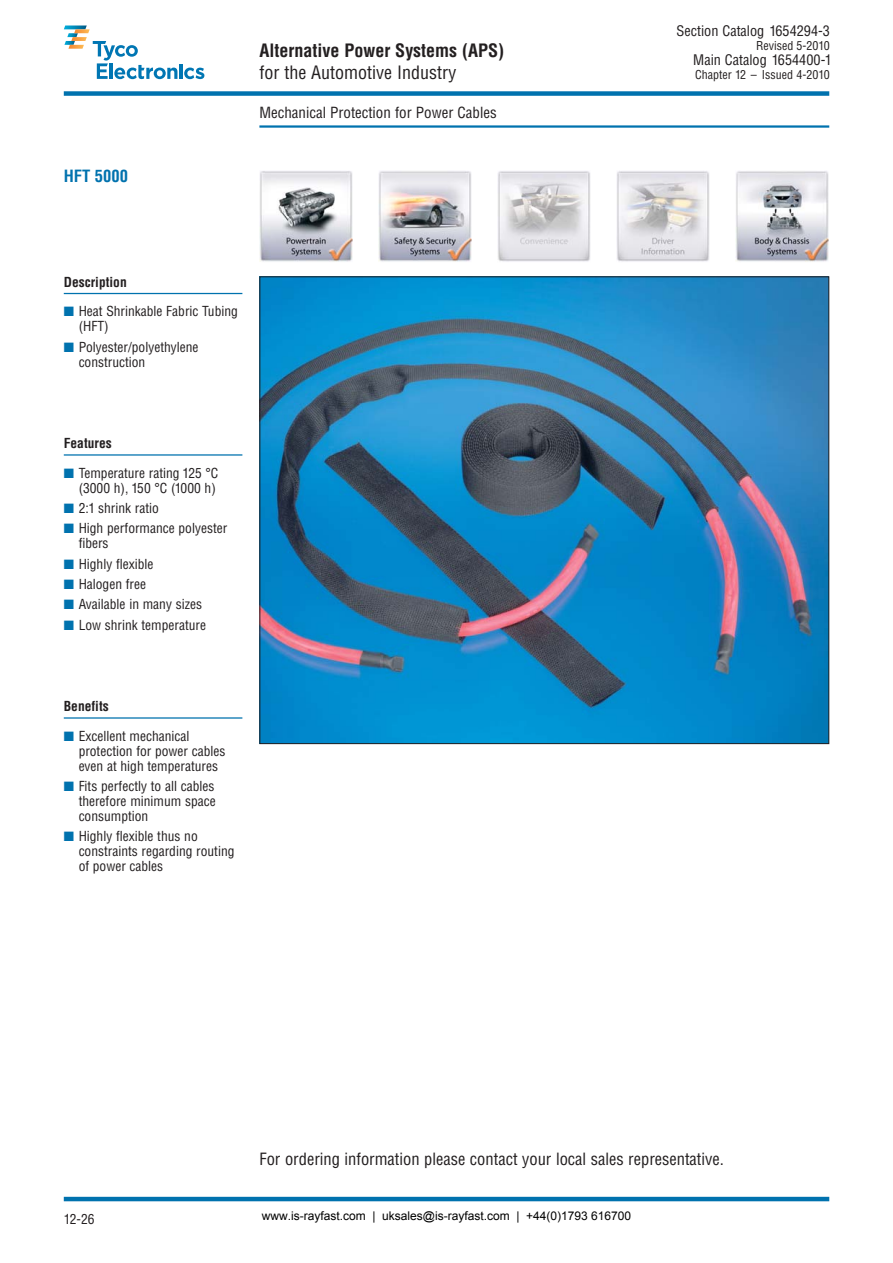
<style>
.page{position:relative;width:893px;height:1263px;background:#fff}
.page>*{position:absolute;margin:0;border:0;box-sizing:border-box;transform-origin:0 0}
.t1{font:700 condensed 18px "Helvetica";color:#231f20}
.t2{font:condensed 18px "Helvetica";color:#231f20}
.t3{font:condensed 16.5px "Helvetica";color:#231f20}
.t4{font:700 condensed 16.5px "Helvetica";color:#0072ae}
.t5{font:condensed 15px "Helvetica";color:#231f20}
.t6{font:condensed 14.25px "Helvetica";color:#231f20}
.t7{font:condensed 13.5px/15px "Helvetica";color:#231f20}
.t8{font:700 condensed 13.5px "Helvetica";color:#231f20}
.t9{font:12px "Arial";color:#000}
.t10{font:condensed 12px "Helvetica";color:#231f20}
.s1{color:#0072ae}
.s2{color:#fff}
</style>
<div class="page">
<hr style="left:259px;top:125px;width:570px;height:3px;background:#0072ae">
<div style="left:64px;top:91px;width:765px;height:5px;background:#0072ae"></div>
<svg style="left:64px;top:26px;width:140px;height:53px"></svg>
<hr style="left:64px;top:1197px;width:765px;height:4px;background:#0072ae">
<hr style="left:64px;top:293px;width:178px;height:1px;background:#0072ae">
<hr style="left:64px;top:454px;width:178px;height:2px;background:#0072ae">
<hr style="left:64px;top:717px;width:178px;height:2px;background:#0072ae">
<img style="left:261px;top:278px;width:566px;height:464px">
<img style="left:259px;top:171px;width:93px;height:91px">
<img style="left:378px;top:171px;width:93px;height:91px">
<img style="left:498px;top:171px;width:92px;height:91px">
<img style="left:617px;top:171px;width:92px;height:91px">
<img style="left:736px;top:171px;width:92px;height:91px">
<p class="t4" style="left:64px;top:170px;width:66px">HFT 5000</p>
<h1 class="t1" style="left:259px;top:43px;width:246px">Alternative Power Systems (APS)</h1>
<h1 class="t2" style="left:259px;top:65px;width:199px">for the Automotive Industry</h1>
<p class="t5" style="left:259px;top:106px;width:239px">Mechanical Protection for Power Cables</p>
<p class="t8" style="left:64px;top:276px;width:64px">Description</p>
<p class="t7" style="left:79px;top:305px;width:161px;text-indent:-15px"><span class="s1">■</span> Heat Shrinkable Fabric Tubing (HFT)</p>
<p class="t7" style="left:79px;top:340px;width:121px;text-indent:-15px"><span class="s1">■</span> Polyester/polyethylene construction</p>
<p class="t8" style="left:64px;top:438px;width:49px">Features</p>
<p class="t7" style="left:64px;top:467px;width:156px;text-align:right"><span class="s1">■</span> Temperature rating 125 °C (3000 h), 150 °C (1000 h)</p>
<p class="t7" style="left:64px;top:502px;width:97px"><span class="s1">■</span> 2:1 shrink ratio</p>
<p class="t7" style="left:79px;top:522px;width:150px;text-indent:-15px"><span class="s1">■</span> High performance polyester fibers</p>
<p class="t7" style="left:64px;top:557px;width:91px"><span class="s1">■</span> Highly flexible</p>
<p class="t7" style="left:64px;top:578px;width:84px"><span class="s1">■</span> Halogen free</p>
<p class="t7" style="left:64px;top:598px;width:140px"><span class="s1">■</span> Available in many sizes</p>
<p class="t7" style="left:64px;top:618px;width:144px"><span class="s1">■</span> Low shrink temperature</p>
<p class="t8" style="left:64px;top:701px;width:46px">Benefits</p>
<p class="t7" style="left:79px;top:730px;width:148px;text-indent:-15px"><span class="s1">■</span> Excellent mechanical protection for power cables even at high temperatures</p>
<p class="t7" style="left:79px;top:780px;width:139px;text-align:justify;text-indent:-15px"><span class="s1">■</span> Fits perfectly to all cables therefore minimum space consumption</p>
<p class="t7" style="left:79px;top:830px;width:157px;text-indent:-15px"><span class="s1">■</span> Highly flexible thus no constraints regarding routing of power cables</p>
<p class="t6" style="left:676px;top:26px;width:157px">Section Catalog 1654294-3<span class="s2">.</span></p>
<p class="t10" style="left:756px;top:41px;width:77px">Revised 5-2010<span class="s2">.</span></p>
<p class="t6" style="left:693px;top:55px;width:140px">Main Catalog 1654400-1</p>
<p class="t10" style="left:695px;top:70px;width:138px">Chapter 12 – Issued 4-2010<span class="s2">.</span></p>
<p class="t7" style="left:64px;top:1213px;width:32px">12-26</p>
<p class="t3" style="left:259px;top:1152px;width:466px">For ordering information please contact your local sales representative.</p>
<p class="t9" style="left:262px;top:1208px;width:371px">www.is-rayfast.com | uksales@is-rayfast.com | +44(0)1793 616700</p>
</div>
